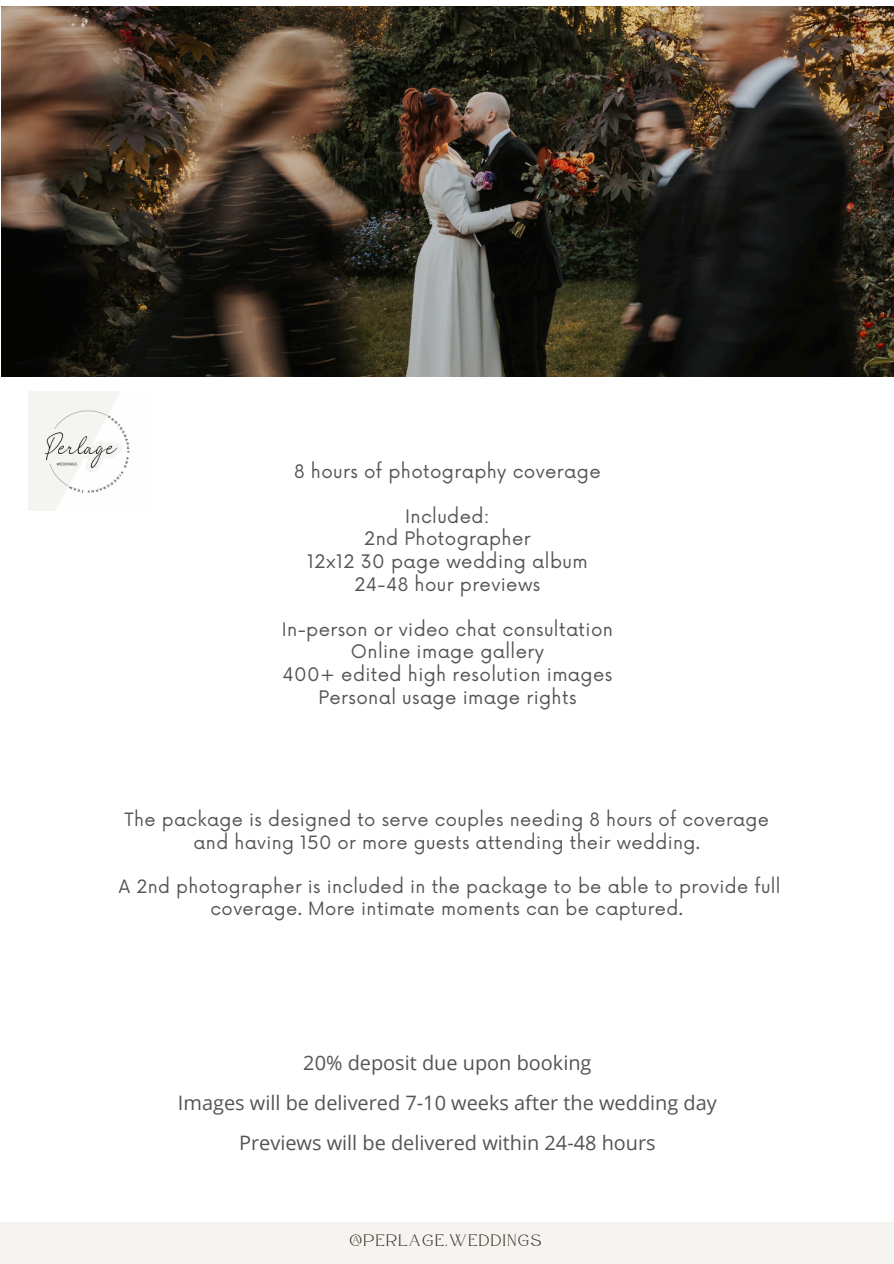
<style>
.page{position:relative;width:894px;height:1264px;background:#fff}
.page>*{position:absolute;margin:0;border:0;box-sizing:border-box;transform-origin:0 0}
.t1{font:19.95px/40px "Open Sans";color:#545454;text-align:center}
.t2{font:18.15px/22.6px "Now";letter-spacing:.02em;color:#545454;text-align:center}
.t3{font:17.85px/22.2px "Now";letter-spacing:.02em;color:#545454;text-align:center}
.t4{font:16.5px "Atteron";letter-spacing:.1em;color:#392c1f}
</style>
<div class="page">
<img style="left:1px;top:7px;width:892px;height:370px">
<img style="left:28px;top:391px;width:102px;height:120px">
<div style="left:0;top:1222px;width:893px;height:41px;background:#f5f4f1"></div>
<h1 class="t2" style="left:294px;top:460px;width:308px">8 hours of photography coverage</h1>
<p class="t2" style="left:307px;top:506px;width:282px">Included:<br>2nd Photographer<br>12x12 30 page wedding album<br>24-48 hour previews</p>
<h2 class="t2" style="left:282px;top:619px;width:332px">In-person or video chat consultation<br>Online image gallery<br>400+ edited high resolution images<br>Personal usage image rights</h2>
<h1 class="t3" style="left:124px;top:809px;width:646px">The package is designed to serve couples needing 8 hours of coverage and having 150 or more guests attending their wedding.</h1>
<h1 class="t3" style="left:119px;top:876px;width:662px">A 2nd photographer is included in the package to be able to provide full coverage. More intimate moments can be captured.</h1>
<p class="t1" style="left:178px;top:1042px;width:540px">20% deposit due upon booking<br>Images will be delivered 7-10 weeks after the wedding day<br>Previews will be delivered within 24-48 hours</p>
<p class="t4" style="left:349px;top:1230px;width:193px">@PERLAGE.WEDDINGS</p>
</div>
